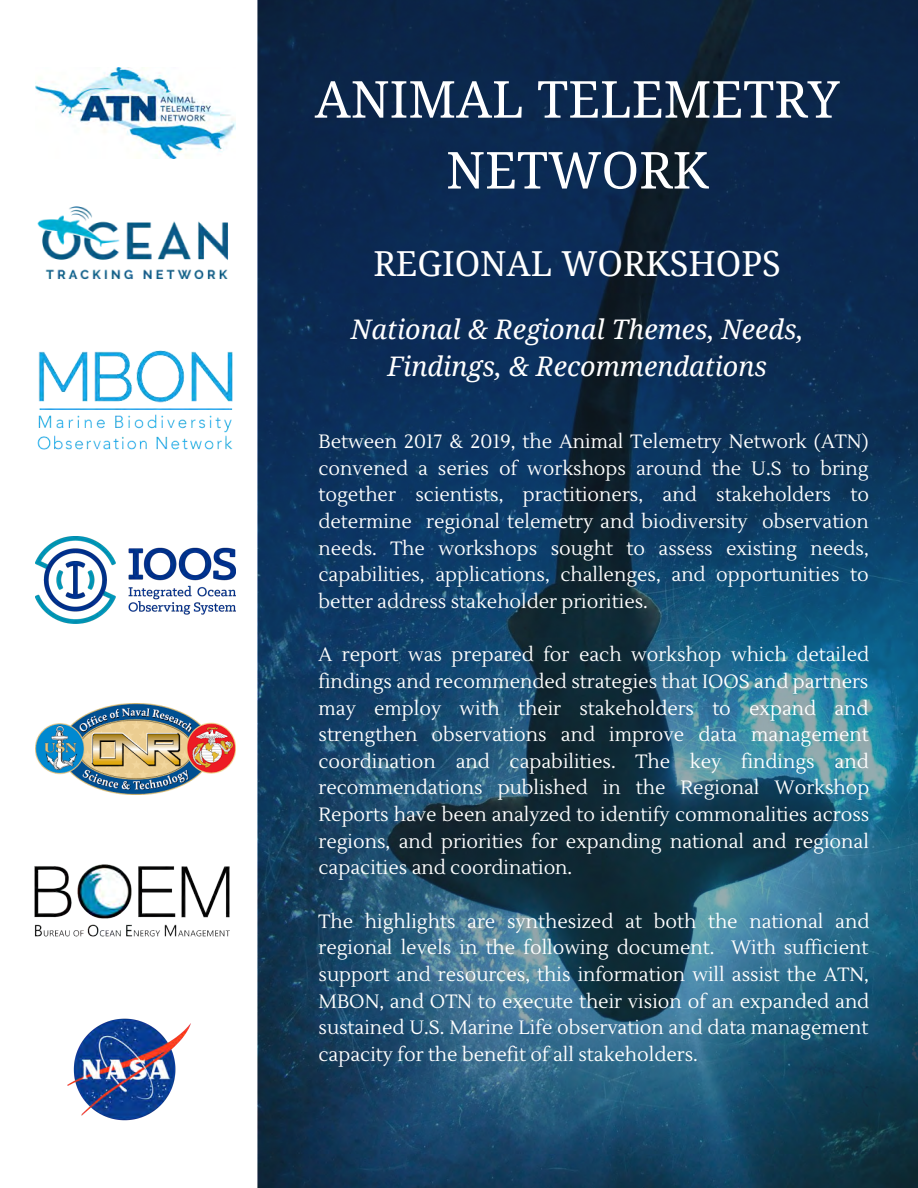
<style>
.page{position:relative;width:918px;height:1188px;background:#fff}
.page>*{position:absolute;margin:0;border:0;box-sizing:border-box;transform-origin:0 0}
.t1{font:51px/70.8px "Noto Serif";color:#fff;text-align:center}
.t2{font:34.5px "Noto Serif";color:#fff}
.t3{font:italic 27px/37.2px "Noto Serif";color:#fff;text-align:center}
.t4{font:19.2px/26.7px "Lustria";color:#fff;text-align:justify}
</style>
<div class="page">
<img style="left:36px;top:68px;width:200px;height:91px">
<img style="left:37px;top:350px;width:196px;height:100px">
<img style="left:37px;top:206px;width:191px;height:74px">
<img style="left:36px;top:704px;width:200px;height:91px">
<img style="left:34px;top:864px;width:196px;height:73px">
<img style="left:67px;top:1018px;width:124px;height:103px">
<img style="left:36px;top:536px;width:200px;height:88px">
<img style="left:257px;top:0;width:661px;height:1188px">
<p class="t1" style="left:315px;top:62px;width:526px">ANIMAL TELEMETRY<br>NETWORK</p>
<p class="t2" style="left:373px;top:239px;width:409px">REGIONAL WORKSHOPS</p>
<p class="t3" style="left:351px;top:310px;width:454px">National &amp; Regional Themes, Needs,<br>Findings, &amp; Recommendations</p>
<p class="t4" style="left:319px;top:429px;width:552px">Between 2017 &amp; 2019, the Animal Telemetry Network (ATN) convened a series of workshops around the U.S to bring together scientists, practitioners, and stakeholders to determine regional telemetry and biodiversity observation needs. The workshops sought to assess existing needs, capabilities, applications, challenges, and opportunities to better address stakeholder priorities.</p>
<p class="t4" style="left:319px;top:642px;width:552px">A report was prepared for each workshop which detailed findings and recommended strategies that IOOS and partners may employ with their stakeholders to expand and strengthen observations and improve data management coordination and capabilities. The key findings and recommendations published in the Regional Workshop Reports have been analyzed to identify commonalities across regions, and priorities for expanding national and regional capacities and coordination.</p>
<p class="t4" style="left:319px;top:908px;width:552px">The highlights are synthesized at both the national and regional levels in the following document. With sufficient support and resources, this information will assist the ATN, MBON, and OTN to execute their vision of an expanded and sustained U.S. Marine Life observation and data management capacity for the benefit of all stakeholders.</p>
</div>
